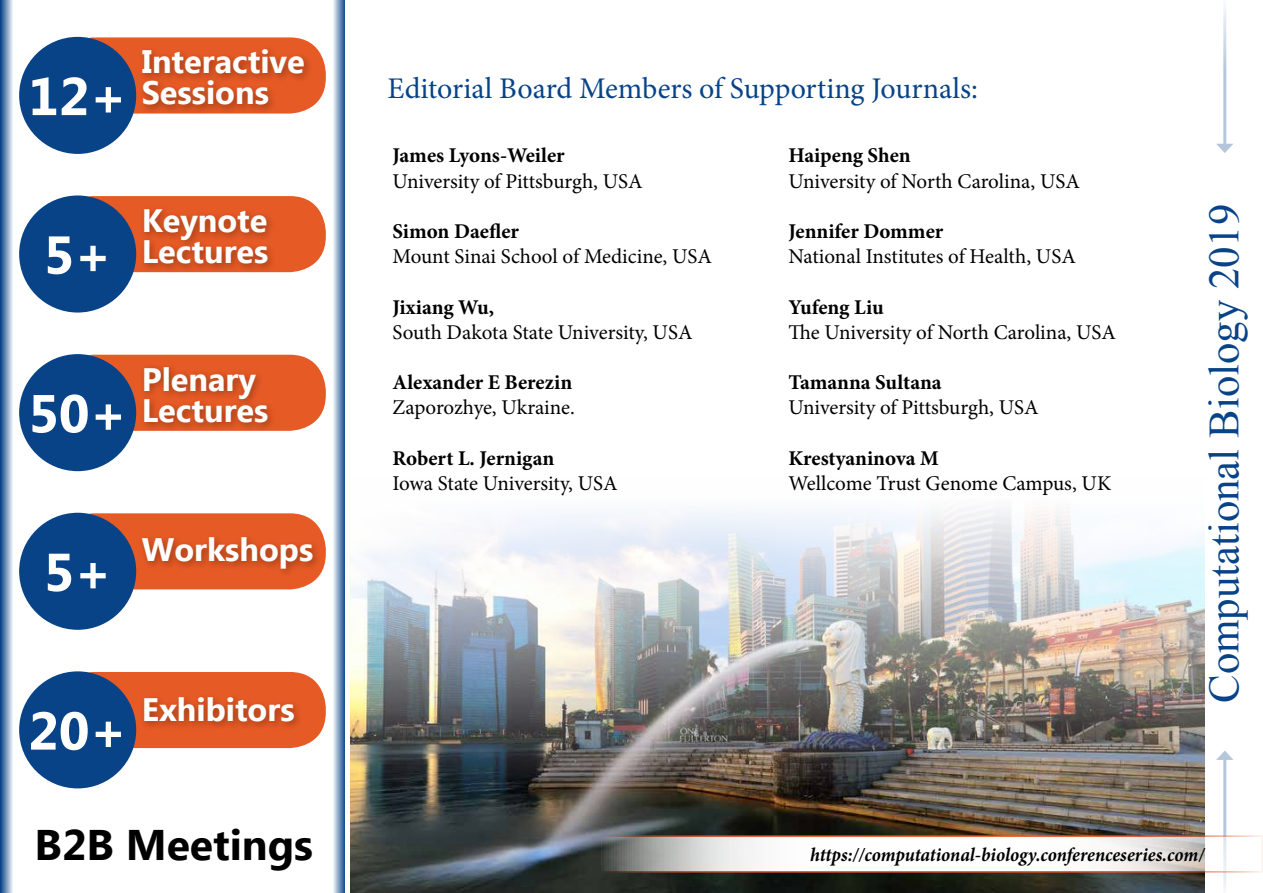
<style>
.page{position:relative;width:1263px;height:893px;background:#fff}
.page>*{position:absolute;margin:0;border:0;box-sizing:border-box;transform-origin:0 0}
.t1{font:700 53.25px "Ebrima";color:#fff}
.t2{font:42.75px "Times New Roman";color:#084388}
.t3{font:700 42.75px "Ebrima";color:#000}
.t4{font:700 32.4px/30.9px "Ebrima";color:#fff}
.t5{font:30px "Minion Pro";letter-spacing:-.005em;color:#084388}
.t6{font:21px "Minion Pro";letter-spacing:-.005em;color:#000}
.t7{font:700 21px "Minion Pro";letter-spacing:-.005em;color:#000}
.t8{font:italic 700 19.5px "Minion Pro";letter-spacing:-.005em;color:#000;scale:.95 1}
</style>
<div class="page">
<div style="left:58px;top:37px;width:268px;height:77px;background:#e65a25;border-radius:36px"></div>
<div style="left:19px;top:37px;width:117px;height:117px;background:#084388;border-radius:50%"></div>
<div style="left:138px;top:45px;width:176px;height:70px;background:#000;opacity:.3"></div>
<div style="left:58px;top:196px;width:268px;height:76px;background:#e65a25;border-radius:36px"></div>
<div style="left:19px;top:195px;width:117px;height:118px;background:#084388;border-radius:50%"></div>
<div style="left:140px;top:205px;width:137px;height:68px;background:#000;opacity:.3"></div>
<div style="left:58px;top:355px;width:268px;height:76px;background:#e65a25;border-radius:36px"></div>
<div style="left:19px;top:354px;width:117px;height:117px;background:#084388;border-radius:50%"></div>
<div style="left:140px;top:362px;width:137px;height:70px;background:#000;opacity:.3"></div>
<div style="left:58px;top:513px;width:268px;height:76px;background:#e65a25;border-radius:36px"></div>
<div style="left:19px;top:513px;width:117px;height:117px;background:#084388;border-radius:50%"></div>
<div style="left:138px;top:533px;width:184px;height:45px;background:#000;opacity:.3"></div>
<div style="left:58px;top:672px;width:268px;height:76px;background:#e65a25;border-radius:36px"></div>
<div style="left:19px;top:671px;width:117px;height:117px;background:#084388;border-radius:50%"></div>
<div style="left:140px;top:693px;width:164px;height:38px;background:#000;opacity:.3"></div>
<svg style="left:0;top:0;width:13px;height:893px;background:#7a99be"></svg>
<svg style="left:333px;top:0;width:12px;height:893px;background:#8da8c8"></svg>
<hr style="left:1223px;top:757px;width:3px;height:136px;background:#084388">
<svg style="left:1216px;top:750px;width:17px;height:10px"></svg>
<hr style="left:1223px;top:0;width:3px;height:146px;background:#084388">
<svg style="left:1216px;top:144px;width:17px;height:9px"></svg>
<img style="left:351px;top:508px;width:853px;height:385px">
<svg style="left:597px;top:835px;width:666px;height:38px"></svg>
<h1 class="t1" style="left:28px;top:57px;width:100px">12+</h1>
<h3 class="t4" style="left:142px;top:48px;width:165px">Interactive<br>Sessions</h3>
<h1 class="t1" style="left:44px;top:215px;width:70px">5+</h1>
<h3 class="t4" style="left:142px;top:207px;width:128px">Keynote<br>Lectures</h3>
<h1 class="t1" style="left:28px;top:374px;width:100px">50+</h1>
<h3 class="t4" style="left:142px;top:365px;width:128px">Plenary<br>Lectures</h3>
<h1 class="t1" style="left:44px;top:532px;width:70px">5+</h1>
<h3 class="t4" style="left:142px;top:536px;width:173px">Workshops</h3>
<h1 class="t1" style="left:28px;top:691px;width:100px">20+</h1>
<h3 class="t4" style="left:142px;top:696px;width:154px">Exhibitors</h3>
<h2 class="t3" style="left:35px;top:813px;width:280px">B2B Meetings</h2>
<h3 class="t5" style="left:387px;top:69px;width:592px">Editorial Board Members of Supporting Journals:</h3>
<p class="t7" style="left:392px;top:141px;width:174px">James Lyons-Weiler</p>
<p class="t6" style="left:392px;top:167px;width:252px">University of Pittsburgh, USA</p>
<p class="t7" style="left:392px;top:216px;width:128px">Simon Daefler</p>
<p class="t6" style="left:392px;top:242px;width:321px">Mount Sinai School of Medicine, USA</p>
<p class="t7" style="left:392px;top:292px;width:103px">Jixiang Wu,</p>
<p class="t6" style="left:392px;top:318px;width:302px">South Dakota State University, USA</p>
<p class="t7" style="left:392px;top:368px;width:181px">Alexander E Berezin</p>
<p class="t6" style="left:392px;top:394px;width:184px">Zaporozhye, Ukraine.</p>
<p class="t7" style="left:392px;top:443px;width:163px">Robert L. Jernigan</p>
<p class="t6" style="left:392px;top:469px;width:227px">Iowa State University, USA</p>
<p class="t7" style="left:788px;top:141px;width:124px">Haipeng Shen</p>
<p class="t6" style="left:788px;top:167px;width:293px">University of North Carolina, USA</p>
<p class="t7" style="left:788px;top:216px;width:156px">Jennifer Dommer</p>
<p class="t6" style="left:788px;top:242px;width:289px">National Institutes of Health, USA</p>
<p class="t7" style="left:788px;top:292px;width:97px">Yufeng Liu</p>
<p class="t6" style="left:788px;top:318px;width:329px">The University of North Carolina, USA</p>
<p class="t7" style="left:788px;top:368px;width:155px">Tamanna Sultana</p>
<p class="t6" style="left:788px;top:394px;width:252px">University of Pittsburgh, USA</p>
<p class="t7" style="left:788px;top:443px;width:152px">Krestyaninova M</p>
<p class="t6" style="left:788px;top:469px;width:324px">Wellcome Trust Genome Campus, UK</p>
<h2 class="t2" style="left:1195px;top:703px;width:501px;rotate:-90deg">Computational Biology 2019</h2>
<p class="t8" style="left:810px;top:841px;width:416px">https://computational-biology.conferenceseries.com/</p>
</div>
